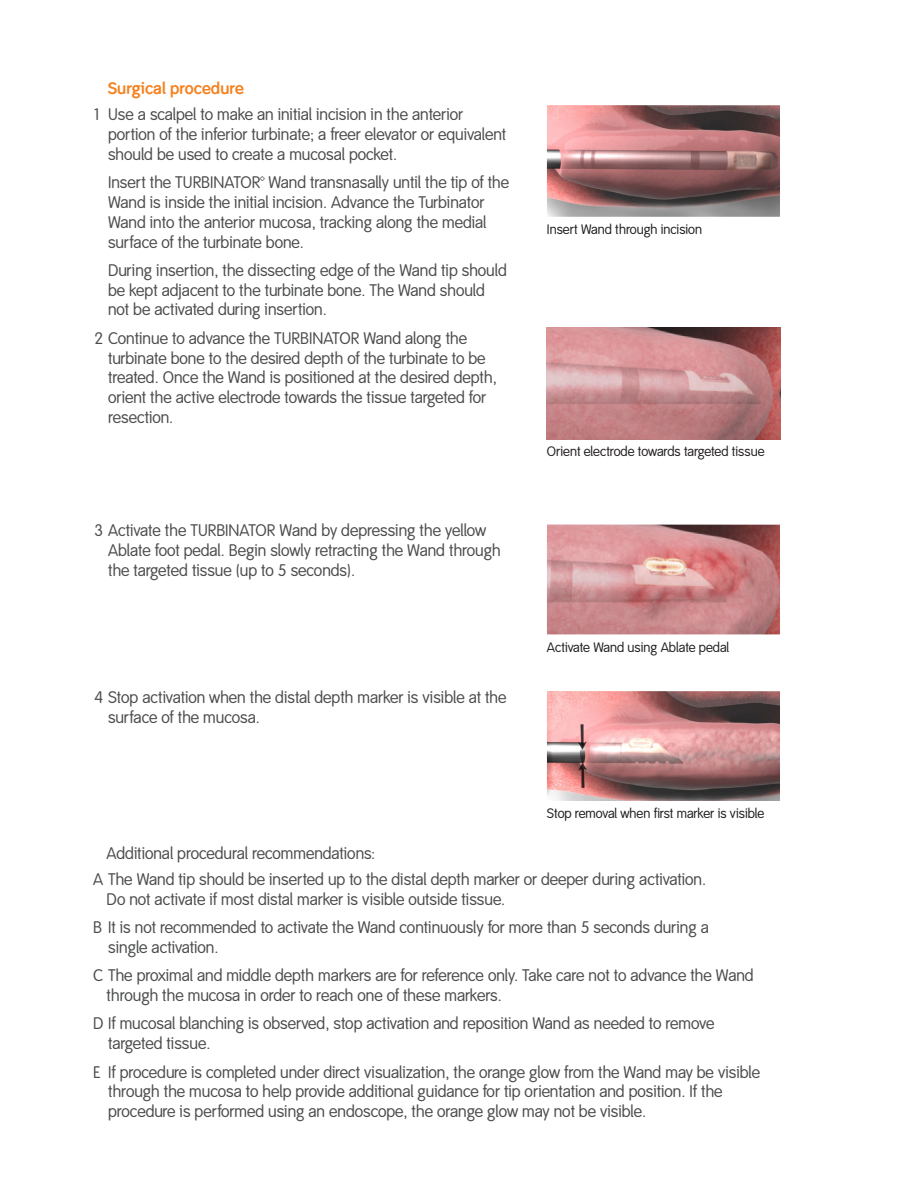
<style>
.page{position:relative;width:912px;height:1188px;background:#fff}
.page>*{position:absolute;margin:0;border:0;box-sizing:border-box;transform-origin:0 0}
.Body{font:16.5px/19.8px "Smith&Nephew LF";color:#4b4c4d}
.Inside_Color_Subhead{font:16.5px "Smith&Nephew LF";color:#4b4c4d}
.Inside_Color_Subhead-2{font:700 16.5px "Smith&Nephew LF";letter-spacing:.005em;color:#f58220}
.t1{font:13.5px "Smith&Nephew LF";color:#231f20}
</style>
<div class="page">
<img style="left:546px;top:328px;width:233px;height:111px">
<img style="left:547px;top:525px;width:232px;height:109px">
<img style="left:546px;top:691px;width:233px;height:110px">
<img style="left:546px;top:105px;width:233px;height:112px">
<p class="Inside_Color_Subhead-2" style="left:108px;top:78px;width:137px">Surgical procedure</p>
<p class="Body" style="left:108px;top:105px;width:399px;text-indent:-14px">1 Use a scalpel to make an initial incision in the anterior portion of the inferior turbinate; a freer elevator or equivalent should be used to create a mucosal pocket.</p>
<p class="Body" style="left:108px;top:173px;width:402px">Insert the TURBINATOR™ Wand transnasally until the tip of the Wand is inside the initial incision. Advance the Turbinator Wand into the anterior mucosa, tracking along the medial surface of the turbinate bone.</p>
<p class="Body" style="left:108px;top:261px;width:400px">During insertion, the dissecting edge of the Wand tip should be kept adjacent to the turbinate bone. The Wand should not be activated during insertion.</p>
<p class="Body" style="left:108px;top:329px;width:390px;text-indent:-14px">2 Continue to advance the TURBINATOR Wand along the turbinate bone to the desired depth of the turbinate to be treated. Once the Wand is positioned at the desired depth, orient the active electrode towards the tissue targeted for resection.</p>
<p class="Body" style="left:108px;top:521px;width:394px;text-indent:-14px">3 Activate the TURBINATOR Wand by depressing the yellow<br>Ablate foot pedal. Begin slowly retracting the Wand through the targeted tissue (up to 5 seconds).</p>
<p class="Body" style="left:108px;top:688px;width:400px;text-indent:-14px">4 Stop activation when the distal depth marker is visible at the surface of the mucosa.</p>
<p class="t1" style="left:546px;top:221px;width:157px">Insert Wand through incision</p>
<p class="t1" style="left:546px;top:443px;width:219px">Orient electrode towards targeted tissue</p>
<p class="t1" style="left:546px;top:639px;width:184px">Activate Wand using Ablate pedal</p>
<p class="t1" style="left:546px;top:806px;width:219px">Stop removal when first marker is visible</p>
<p class="Inside_Color_Subhead" style="left:107px;top:843px;width:270px">Additional procedural recommendations:</p>
<p class="Body" style="left:107px;top:870px;width:601px;text-indent:-14px">A The Wand tip should be inserted up to the distal depth marker or deeper during activation.<br>Do not activate if most distal marker is visible outside tissue.</p>
<p class="Body" style="left:108px;top:918px;width:602px;text-indent:-15px">B It is not recommended to activate the Wand continuously for more than 5 seconds during a single activation.</p>
<p class="Body" style="left:107px;top:966px;width:648px;text-indent:-14px">C The proximal and middle depth markers are for reference only. Take care not to advance the Wand through the mucosa in order to reach one of these markers.</p>
<p class="Body" style="left:108px;top:1014px;width:607px;text-indent:-15px">D If mucosal blanching is observed, stop activation and reposition Wand as needed to remove targeted tissue.</p>
<p class="Body" style="left:108px;top:1062px;width:653px;text-indent:-15px">E If procedure is completed under direct visualization, the orange glow from the Wand may be visible through the mucosa to help provide additional guidance for tip orientation and position. If the procedure is performed using an endoscope, the orange glow may not be visible.</p>
</div>
